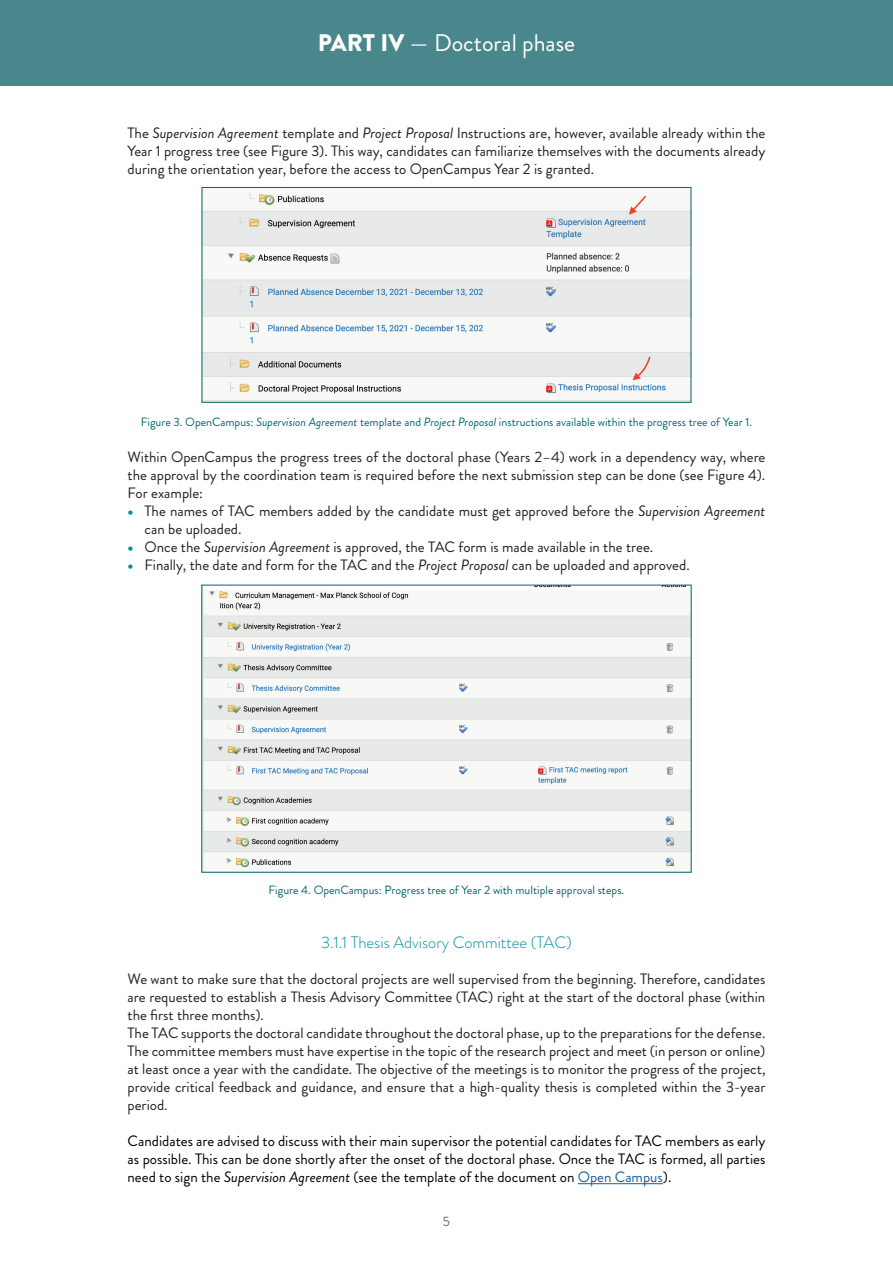
<style>
.page{position:relative;width:893px;height:1263px;background:#fff}
.page>*{position:absolute;margin:0;border:0;box-sizing:border-box;transform-origin:0 0}
.t1{font:24px "Brandon Grotesque";color:#fff}
.t2{font:300 16.5px "Brandon Grotesque";color:#008f97}
.t3{font:15px/18px "Brandon Grotesque";color:#231f20;text-align:justify}
.t4{font:15px/18px "Brandon Grotesque";color:#000;text-align:justify}
.t5{font:13.5px "Brandon Grotesque";color:#6c6d70}
.t6{font:12px "Brandon Grotesque";color:#00676c}
.s1{font-weight:900}
.s2{font-style:italic}
.s3{font-weight:900;color:#008f97}
.s4{color:#175d9e}
</style>
<div class="page">
<div style="left:0;top:0;width:893px;height:85px;background:#4a878c"></div>
<hr style="left:578px;top:1183px;width:85px;height:1px;background:#175d9e">
<img style="left:204px;top:192px;width:485px;height:209px">
<div style="left:202px;top:187px;width:489px;height:216px;border:1px solid #00676c"></div>
<img style="left:203px;top:587px;width:486px;height:284px">
<div style="left:201px;top:585px;width:490px;height:288px;border:1px solid #00676c"></div>
<h1 class="t1" style="left:318px;top:26px;width:259px"><span class="s1">PART IV</span> — Doctoral phase</h1>
<p class="t3" style="left:128px;top:124px;width:639px">The <span class="s2">Supervision Agreement</span> template and <span class="s2">Project Proposal</span> Instructions are, however, available already within the Year 1 progress tree (see Figure 3). This way, candidates can familiarize themselves with the documents already during the orientation year, before the access to OpenCampus Year 2 is granted.</p>
<p class="t6" style="left:141px;top:414px;width:613px">Figure 3. OpenCampus: <span class="s2">Supervision Agreement</span> template and <span class="s2">Project Proposal</span> instructions available within the progress tree of Year 1.</p>
<p class="t3" style="left:128px;top:448px;width:639px">Within OpenCampus the progress trees of the doctoral phase (Years 2–4) work in a dependency way, where the approval by the coordination team is required before the next submission step can be done (see Figure 4).<br>For example:</p>
<p class="t3" style="left:145px;top:502px;width:622px;text-indent:-17px"><span class="s3">•</span> The names of TAC members added by the candidate must get approved before the <span class="s2">Supervision Agreement </span>can be uploaded.</p>
<p class="t3" style="left:128px;top:538px;width:527px"><span class="s3">•</span> Once the <span class="s2">Supervision Agreement</span> is approved, the TAC form is made available in the tree.</p>
<p class="t3" style="left:128px;top:556px;width:564px"><span class="s3">•</span> Finally, the date and form for the TAC and the <span class="s2">Project Proposal</span> can be uploaded and approved.</p>
<p class="t6" style="left:269px;top:882px;width:357px">Figure 4. OpenCampus: Progress tree of Year 2 with multiple approval steps.</p>
<p class="t2" style="left:321px;top:931px;width:252px">3.1.1 Thesis Advisory Committee (TAC)</p>
<p class="t3" style="left:128px;top:970px;width:639px;text-align:left">We want to make sure that the doctoral projects are well supervised from the beginning. Therefore, candidates are requested to establish a Thesis Advisory Committee (TAC) right at the start of the doctoral phase (within the first three months).<br>The TAC supports the doctoral candidate throughout the doctoral phase, up to the preparations for the defense.<br>The committee members must have expertise in the topic of the research project and meet (in person or online) at least once a year with the candidate. The objective of the meetings is to monitor the progress of the project, provide critical feedback and guidance, and ensure that a high-quality thesis is completed within the 3-year period.</p>
<p class="t4" style="left:128px;top:1132px;width:639px">Candidates are advised to discuss with their main supervisor the potential candidates for TAC members as early as possible. This can be done shortly after the onset of the doctoral phase. Once the TAC is formed, all parties need to sign the <span class="s2">Supervision Agreement</span> (see the template of the document on <span class="s4">Open Campus</span>).</p>
<p class="t5" style="left:443px;top:1212px;width:9px">5</p>
</div>
